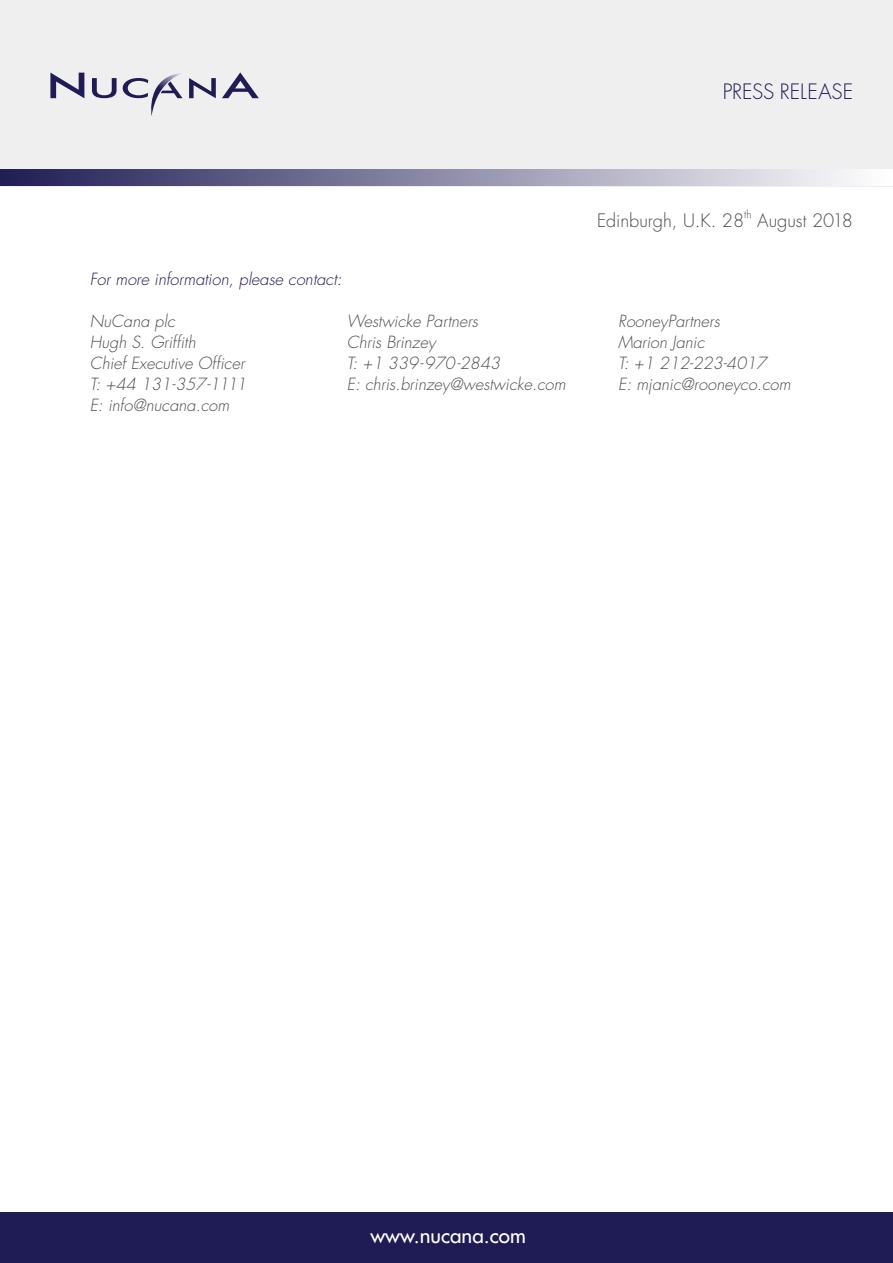
<style>
.page{position:relative;width:893px;height:1263px;background:#fff}
.page>*{position:absolute;margin:0;border:0;box-sizing:border-box;transform-origin:0 0}
.t1{font:20.7px "Futura";color:#fff}
.t2{font:300 20.7px "Futura";color:#1f1b54}
.t3{font:300 18px "Futura";color:#4d4d4f}
.t4{font:italic 300 16.35px/21px "Futura";color:#4d4d4f}
.t5{font:italic 300 16.35px "Futura";color:#1f1b54}
.t6{font:300 10.5px "Futura";color:#4d4d4f}
</style>
<div class="page">
<div style="left:0;top:0;width:893px;height:186px;background:#efeff0"></div>
<div style="left:0;top:1212px;width:893px;height:51px;background:#1f1b54"></div>
<div style="left:0;top:169px;width:893px;height:17px;background:linear-gradient(to right,#201c55,#fff)"></div>
<svg style="left:92px;top:78px;width:25px;height:20px"></svg>
<svg style="left:50px;top:73px;width:34px;height:25px"></svg>
<svg style="left:222px;top:72px;width:37px;height:26px"></svg>
<svg style="left:123px;top:73px;width:93px;height:43px"></svg>
<p class="t2" style="left:723px;top:78px;width:132px">PRESS RELEASE</p>
<p class="t3" style="left:597px;top:209px;width:149px">Edinburgh, U.K. 28</p>
<p class="t6" style="left:744px;top:208px;width:9px">th</p>
<p class="t3" style="left:757px;top:209px;width:97px">August 2018</p>
<p class="t5" style="left:90px;top:269px;width:254px">For more information, please contact:</p>
<p class="t4" style="left:90px;top:311px;width:158px">NuCana plc<br>Hugh S. Griffith<br>Chief Executive Officer<br>T: +44 131-357-1111<br>E: info@nucana.com</p>
<p class="t4" style="left:347px;top:311px;width:221px">Westwicke Partners<br>Chris Brinzey<br>T: +1 339-970-2843<br>E: chris.brinzey@westwicke.com</p>
<p class="t4" style="left:618px;top:311px;width:174px">RooneyPartners<br>Marion Janic<br>T: +1 212-223-4017<br>E: mjanic@rooneyco.com</p>
<p class="t1" style="left:370px;top:1221px;width:157px">www.nucana.com</p>
</div>
